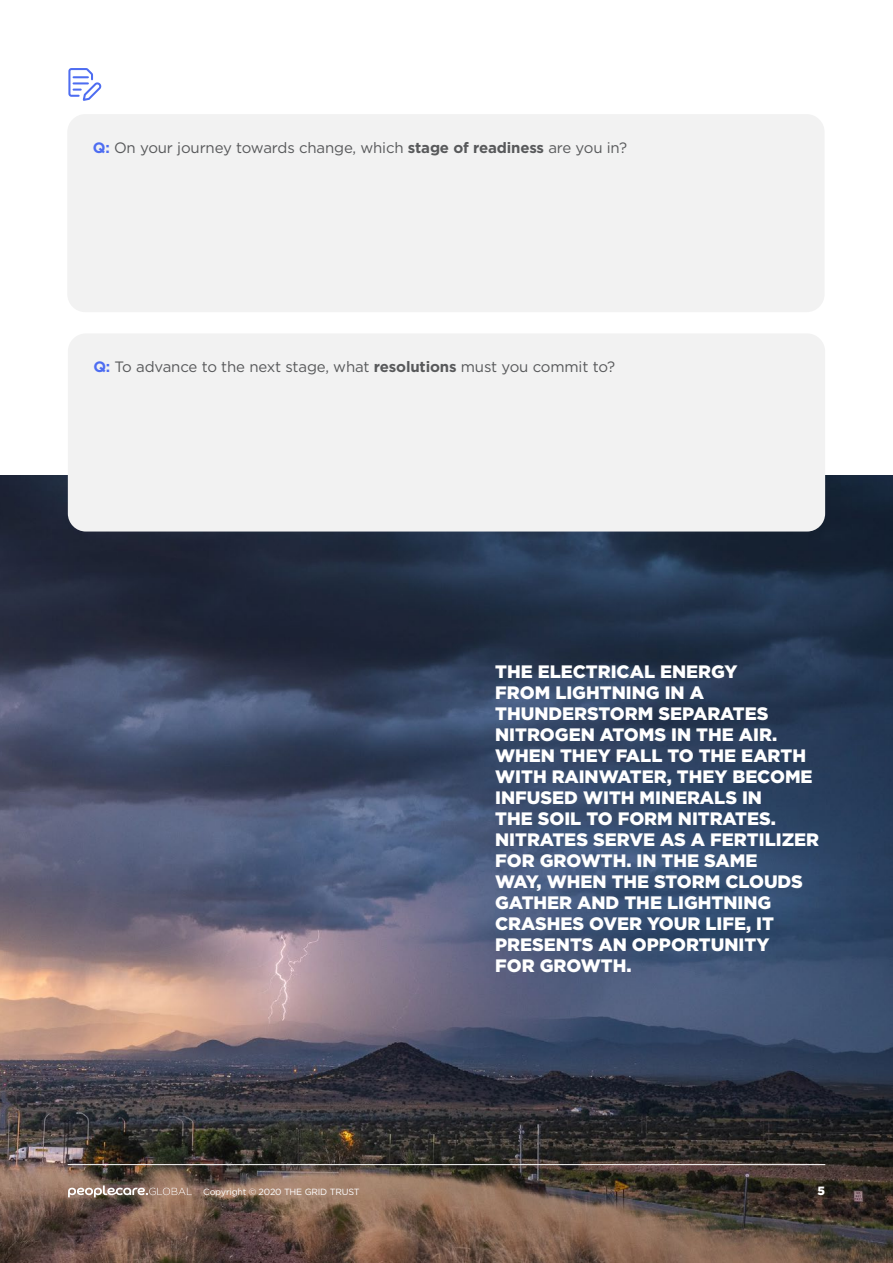
<style>
.page{position:relative;width:893px;height:1263px;background:#fff}
.page>*{position:absolute;margin:0;border:0;box-sizing:border-box;transform-origin:0 0}
.t1{font:900 18px/21px "Gotham";color:#fff}
.t2{font:15px "Gotham";letter-spacing:-.01em;color:#58595b}
.t3{font:900 12px "Gotham";color:#fff}
.t4{font:9px "Gotham";letter-spacing:-.02em;color:#fff}
.s1{font-weight:700;color:#4e6df1}
.s2{font-weight:700}
</style>
<div class="page">
<img style="left:0;top:475px;width:893px;height:788px">
<svg style="left:68px;top:68px;width:33px;height:33px"></svg>
<div style="left:67px;top:114px;width:758px;height:198px;background:#f2f2f2;border-radius:18px"></div>
<div style="left:68px;top:333px;width:757px;height:198px;background:#f2f2f2;border-radius:18px"></div>
<hr style="left:68px;top:1164px;width:757px;height:1px;background:#fff">
<svg style="left:68px;top:1185px;width:124px;height:12px"></svg>
<p class="t2" style="left:93px;top:138px;width:536px"><span class="s1">Q:</span> On your journey towards change, which <span class="s2">stage of readiness</span> are you in?</p>
<p class="t2" style="left:93px;top:358px;width:523px"><span class="s1">Q:</span> To advance to the next stage, what <span class="s2">resolutions</span> must you commit to?</p>
<p class="t1" style="left:495px;top:661px;width:326px">THE ELECTRICAL ENERGY<br>FROM LIGHTNING IN A<br>THUNDERSTORM SEPARATES<br>NITROGEN ATOMS IN THE AIR.<br>WHEN THEY FALL TO THE EARTH<br>WITH RAINWATER, THEY BECOME<br>INFUSED WITH MINERALS IN<br>THE SOIL TO FORM NITRATES.<br>NITRATES SERVE AS A FERTILIZER<br>FOR GROWTH. IN THE SAME<br>WAY, WHEN THE STORM CLOUDS<br>GATHER AND THE LIGHTNING<br>CRASHES OVER YOUR LIFE, IT<br>PRESENTS AN OPPORTUNITY<br>FOR GROWTH.</p>
<p class="t4" style="left:203px;top:1186px;width:158px">Copyright © 2020 THE GRID TRUST</p>
<p class="t3" style="left:817px;top:1182px;width:9px">5</p>
</div>
